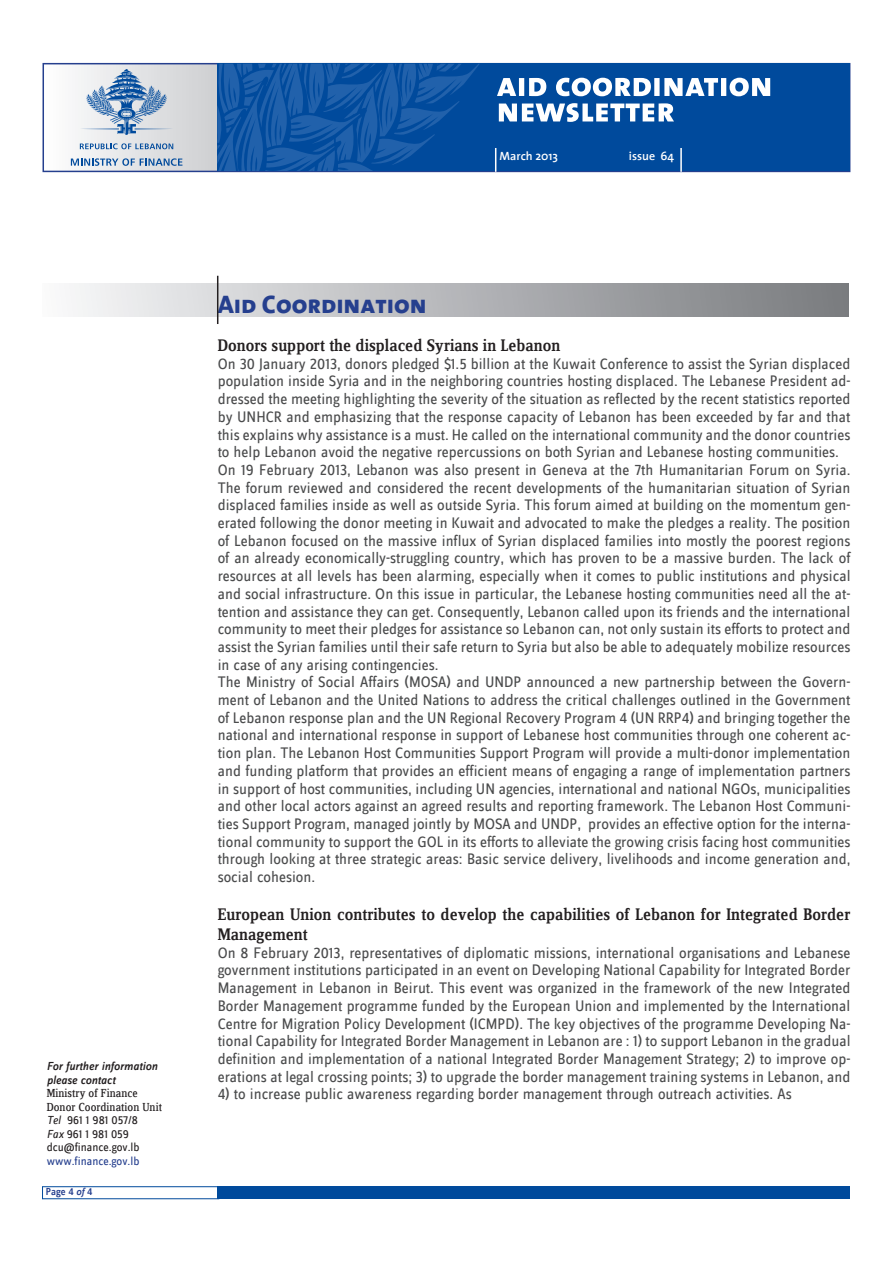
<style>
.page{position:relative;width:893px;height:1263px;background:#fff}
.page>*{position:absolute;margin:0;border:0;box-sizing:border-box;transform-origin:0 0}
.t1{font:25.5px "The Sans Extra Bold Caps";color:#253f8e}
.t2{font:500 17.25px/20.1px "Zine Serif Dis";color:#231f20}
.t3{font:15.75px/17.7px "Zine Sans Dis";color:#4b4c4d;text-align:justify}
.t4{font:12px/13.5px "Zine Sans Dis";color:#231f20}
.t5{font:12px/13.5px "Zine Serif Dis";color:#231f20}
.t6{font:italic 500 12px/13.5px "Zine Sans Dis";color:#231f20}
.t7{font:12px "Zine Sans Dis";color:#253f8e}
.t8{font:600 12px "The Sans";color:#fff}
.t9{font:500 10.5px "Zine Sans Dis";color:#253f8e}
.s1{font-style:italic}
</style>
<div class="page">
<svg style="left:70px;top:66px;width:147px;height:103px"></svg>
<div style="left:43px;top:63px;width:807px;height:109px;border:2px solid #253f8e"></div>
<svg style="left:80px;top:143px;width:93px;height:6px"></svg>
<svg style="left:71px;top:158px;width:111px;height:8px"></svg>
<svg style="left:80px;top:69px;width:93px;height:66px"></svg>
<div style="left:217px;top:64px;width:633px;height:107px;background:#004a9c"></div>
<svg style="left:217px;top:64px;width:263px;height:108px"></svg>
<svg style="left:499px;top:103px;width:175px;height:19px"></svg>
<svg style="left:497px;top:78px;width:273px;height:18px"></svg>
<svg style="left:495px;top:148px;width:1px;height:24px"></svg>
<hr style="left:680px;top:148px;width:2px;height:24px;background:#fff">
<div style="left:218px;top:1186px;width:632px;height:13px;background:#004a9c"></div>
<hr style="left:43px;top:1186px;width:176px;height:1px;background:#004a9c">
<hr style="left:43px;top:1198px;width:176px;height:1px;background:#004a9c">
<div style="left:42px;top:284px;width:806px;height:32px;background:linear-gradient(to right,#f7f8f9,#787a7e)"></div>
<hr style="left:217px;top:276px;width:1px;height:48px;background:#231f20">
<svg style="left:42px;top:1186px;width:1px;height:13px"></svg>
<p class="t6" style="left:47px;top:1060px;width:112px">For further information please contact</p>
<p class="t5" style="left:47px;top:1087px;width:117px">Ministry of Finance<br>Donor Coordination Unit</p>
<p class="t4" style="left:47px;top:1114px;width:94px"><span class="s1">Tel</span> 961 1 981 057/8<br><span class="s1">Fax</span> 961 1 981 059 dcu@finance.gov.lb</p>
<p class="t7" style="left:47px;top:1155px;width:94px">www.finance.gov.lb</p>
<p class="t9" style="left:46px;top:1187px;width:48px">Page 4 <span class="s1">of</span> 4</p>
<p class="t8" style="left:499px;top:146px;width:60px">March 2013</p>
<p class="t8" style="left:629px;top:146px;width:47px">issue 64</p>
<p class="t1" style="left:218px;top:283px;width:210px">Aid Coordination</p>
<p class="t2" style="left:218px;top:336px;width:344px">Donors support the displaced Syrians in Lebanon</p>
<p class="t3" style="left:218px;top:355px;width:634px">On 30 January 2013, donors pledged $1.5 billion at the Kuwait Conference to assist the Syrian displaced population inside Syria and in the neighboring countries hosting displaced. The Lebanese President ad&shy;dressed the meeting highlighting the severity of the situation as reflected by the recent statistics reported by UNHCR and emphasizing that the response capacity of Lebanon has been exceeded by far and that this explains why assistance is a must. He called on the international community and the donor countries to help Lebanon avoid the negative repercussions on both Syrian and Lebanese hosting communities.</p>
<p class="t3" style="left:218px;top:462px;width:634px">On 19 February 2013, Lebanon was also present in Geneva at the 7th Humanitarian Forum on Syria.<br>The forum reviewed and considered the recent developments of the humanitarian situation of Syrian displaced families inside as well as outside Syria. This forum aimed at building on the momentum gen&shy;erated following the donor meeting in Kuwait and advocated to make the pledges a reality. The position of Lebanon focused on the massive influx of Syrian displaced families into mostly the poorest regions of an already economically-struggling country, which has proven to be a massive burden. The lack of resources at all levels has been alarming, especially when it comes to public institutions and physical and social infrastructure. On this issue in particular, the Lebanese hosting communities need all the at&shy;tention and assistance they can get. Consequently, Lebanon called upon its friends and the international community to meet their pledges for assistance so Lebanon can, not only sustain its efforts to protect and assist the Syrian families until their safe return to Syria but also be able to adequately mobilize resources in case of any arising contingencies.</p>
<p class="t3" style="left:218px;top:674px;width:634px">The Ministry of Social Affairs (MOSA) and UNDP announced a new partnership between the Govern&shy;ment of Lebanon and the United Nations to address the critical challenges outlined in the Government of Lebanon response plan and the UN Regional Recovery Program 4 (UN RRP4) and bringing together the national and international response in support of Lebanese host communities through one coherent ac&shy;tion plan. The Lebanon Host Communities Support Program will provide a multi-donor implementation and funding platform that provides an efficient means of engaging a range of implementation partners in support of host communities, including UN agencies, international and national NGOs, municipalities and other local actors against an agreed results and reporting framework. The Lebanon Host Communi&shy;ties Support Program, managed jointly by MOSA and UNDP, provides an effective option for the interna&shy;tional community to support the GOL in its efforts to alleviate the growing crisis facing host communities through looking at three strategic areas: Basic service delivery, livelihoods and income generation and, social cohesion.</p>
<p class="t2" style="left:218px;top:905px;width:634px">European Union contributes to develop the capabilities of Lebanon for Integrated Border<br>Management</p>
<p class="t3" style="left:218px;top:944px;width:634px">On 8 February 2013, representatives of diplomatic missions, international organisations and Lebanese government institutions participated in an event on Developing National Capability for Integrated Border Management in Lebanon in Beirut. This event was organized in the framework of the new Integrated Border Management programme funded by the European Union and implemented by the International Centre for Migration Policy Development (ICMPD). The key objectives of the programme Developing Na&shy;tional Capability for Integrated Border Management in Lebanon are : 1) to support Lebanon in the gradual definition and implementation of a national Integrated Border Management Strategy; 2) to improve op&shy;erations at legal crossing points; 3) to upgrade the border management training systems in Lebanon, and</p>
<p class="t3" style="left:218px;top:1086px;width:575px">4) to increase public awareness regarding border management through outreach activities. As</p>
</div>
